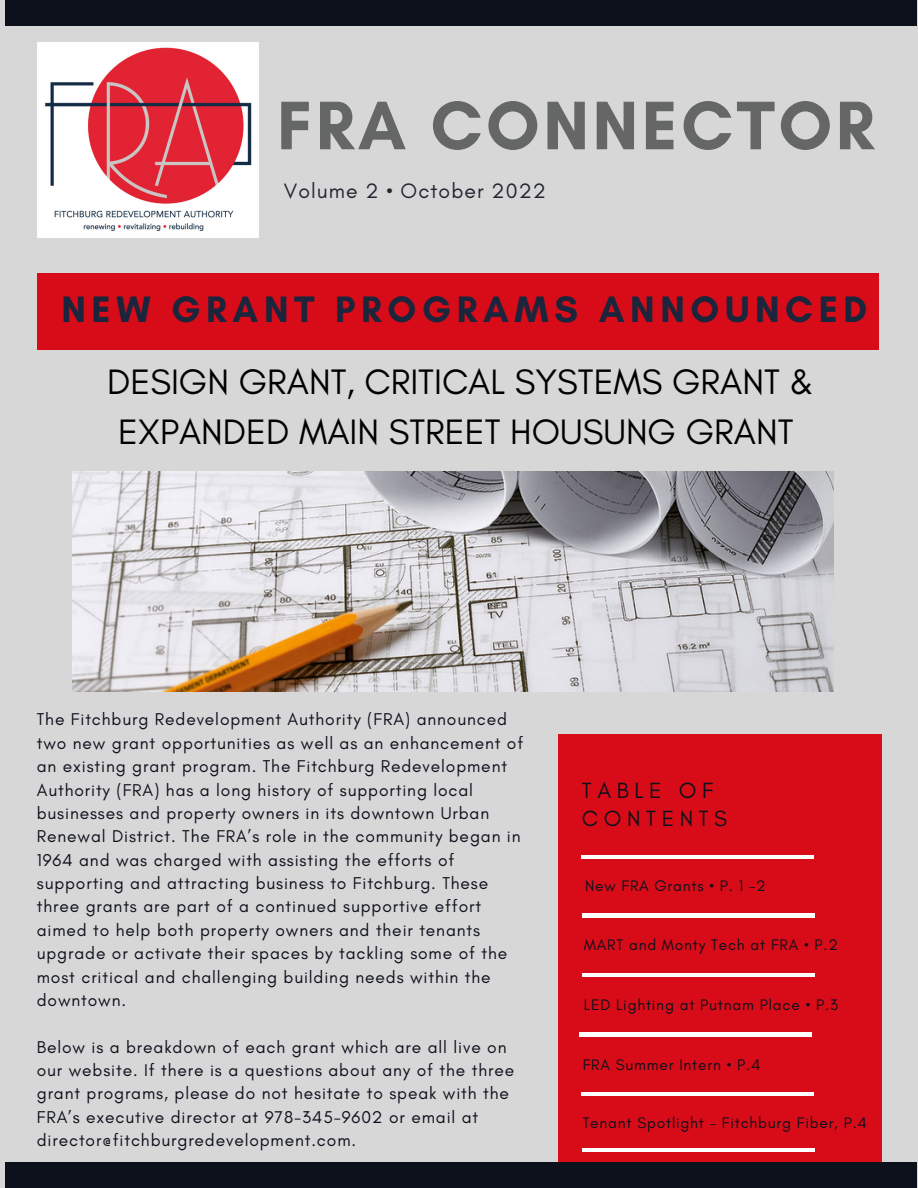
<style>
.page{position:relative;width:918px;height:1188px;background:#d8d7d8}
.page>*{position:absolute;margin:0;border:0;box-sizing:border-box;transform-origin:0 0}
.t1{font:700 69.9px "Glacial Indifference";letter-spacing:.05em;color:#656666}
.t2{font:700 37.5px "Glacial Indifference";letter-spacing:.15em;color:#1b253c}
.t3{font:36px/49.5px "Glacial Indifference";color:#000;text-align:center}
.t4{font:22.35px/28.2px "Glacial Indifference";letter-spacing:.25em;color:#0d111b}
.t5{font:21.3px "Glacial Indifference";letter-spacing:.05em;color:#222630}
.t6{font:17.4px/23.4px "Glacial Indifference";letter-spacing:.05em;color:#0d111b}
.t7{font:15.6px "Glacial Indifference";letter-spacing:.05em;color:#0d111b}
</style>
<div class="page">
<img style="left:72px;top:472px;width:762px;height:219px">
<div style="left:559px;top:734px;width:322px;height:454px;background:#d80c18"></div>
<hr style="left:582px;top:914px;width:233px;height:3px;background:#fff">
<hr style="left:582px;top:973px;width:233px;height:4px;background:#fff">
<hr style="left:579px;top:1033px;width:233px;height:3px;background:#fff">
<hr style="left:581px;top:1092px;width:233px;height:4px;background:#fff">
<div style="left:5px;top:0;width:912px;height:26px;background:#0d111b"></div>
<div style="left:5px;top:1162px;width:911px;height:26px;background:#0d111b"></div>
<img style="left:37px;top:43px;width:222px;height:195px">
<div style="left:37px;top:273px;width:841px;height:77px;background:#d80c18"></div>
<hr style="left:582px;top:1148px;width:233px;height:4px;background:#fff">
<hr style="left:582px;top:855px;width:232px;height:4px;background:#fff">
<h1 class="t1" style="left:277px;top:83px;width:599px">FRA CONNECTOR</h1>
<p class="t5" style="left:284px;top:177px;width:264px">Volume 2 • October 2022</p>
<h2 class="t2" style="left:61px;top:286px;width:808px">NEW GRANT PROGRAMS ANNOUNCED</h2>
<h3 class="t3" style="left:107px;top:357px;width:709px">DESIGN GRANT, CRITICAL SYSTEMS GRANT &amp;<br>EXPANDED MAIN STREET HOUSUNG GRANT</h3>
<p class="t6" style="left:37px;top:708px;width:488px">The Fitchburg Redevelopment Authority (FRA) announced two new grant opportunities as well as an enhancement of an existing grant program. The Fitchburg Redevelopment Authority (FRA) has a long history of supporting local businesses and property owners in its downtown Urban Renewal District. The FRA’s role in the community began in 1964 and was charged with assisting the efforts of supporting and attracting business to Fitchburg. These three grants are part of a continued supportive effort aimed to help both property owners and their tenants upgrade or activate their spaces by tackling some of the most critical and challenging building needs within the downtown.</p>
<p class="t6" style="left:37px;top:1035px;width:479px">Below is a breakdown of each grant which are all live on our website. If there is a questions about any of the three grant programs, please do not hesitate to speak with the FRA’s executive director at 978-345-9602 or email at director@fitchburgredevelopment.com.</p>
<p class="t4" style="left:582px;top:776px;width:147px">TABLE OF<br>CONTENTS</p>
<p class="t7" style="left:585px;top:876px;width:182px">New FRA Grants • P. 1 -2</p>
<p class="t7" style="left:584px;top:935px;width:256px">MART and Monty Tech at FRA • P.2</p>
<p class="t7" style="left:584px;top:995px;width:256px">LED Lighting at Putnam Place • P.3</p>
<p class="t7" style="left:583px;top:1055px;width:179px">FRA Summer Intern • P.4</p>
<p class="t7" style="left:583px;top:1113px;width:286px">Tenant Spotlight - Fitchburg Fiber, P.4</p>
</div>
